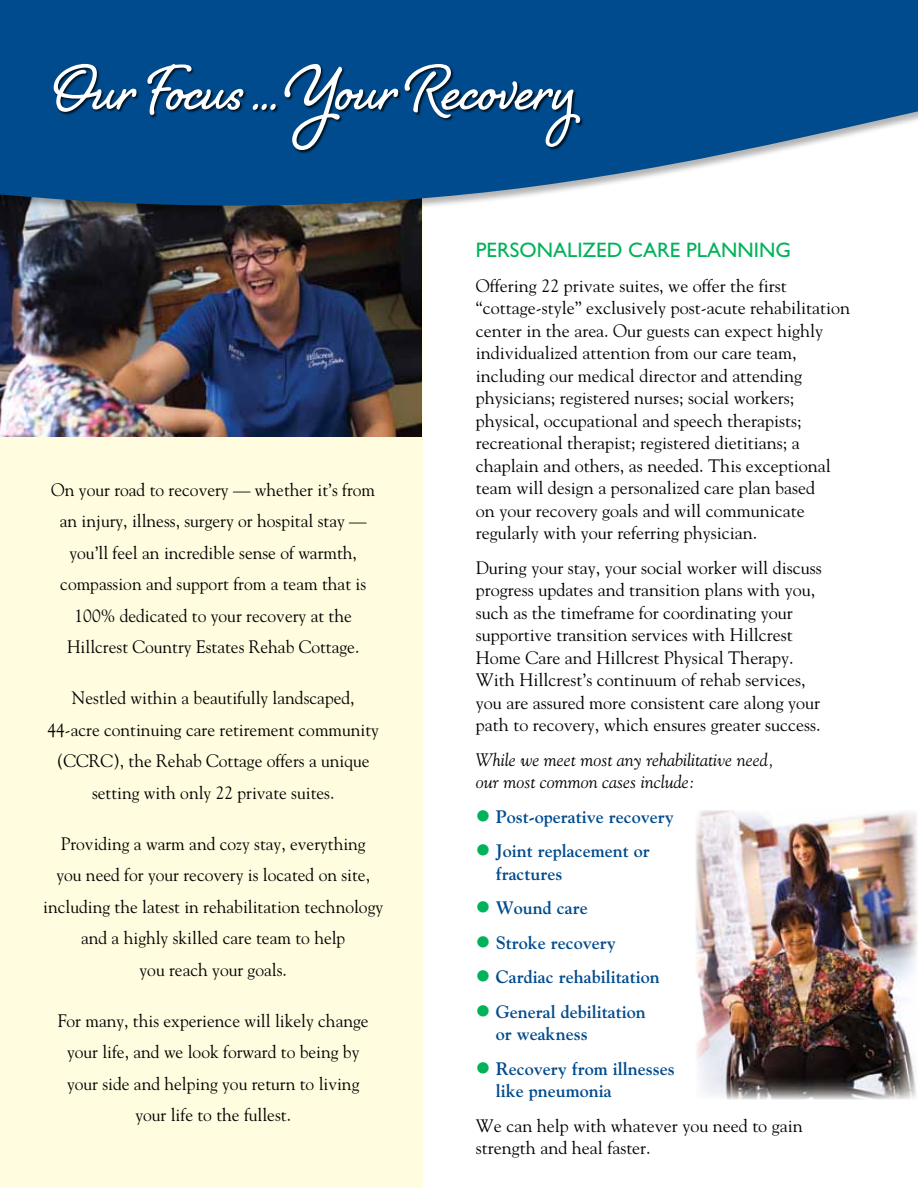
<style>
.page{position:relative;width:918px;height:1188px;background:#fff}
.page>*{position:absolute;margin:0;border:0;box-sizing:border-box;transform-origin:0 0}
.t1{font:700 82.5px "Shelby";color:#fff}
.t2{font:21px "Gill Sans";color:#00b25a}
.t3{font:18px/22.5px "Goudy";color:#000;text-align:center}
.t4{font:700 18px/22.5px "Goudy";color:#004b8d}
.t5{font:italic 18px/22.5px "Goudy";color:#000}
.s1{color:#00b25a}
</style>
<div class="page">
<div style="left:0;top:180px;width:422px;height:1008px;background:#fffcdf"></div>
<img style="left:0;top:217px;width:422px;height:219px">
<div style="left:0;top:0;width:918px;height:217px;background:#000;opacity:.3"></div>
<svg style="left:0;top:0;width:918px;height:211px;background:#2a679c"></svg>
<div style="left:54px;top:64px;width:530px;height:90px;background:#000;opacity:.75"></div>
<img style="left:696px;top:810px;width:222px;height:289px">
<h1 class="t1" style="left:54px;top:32px;width:522px">Our Focus … Your Recovery</h1>
<p class="t3" style="left:51px;top:473px;width:325px;line-height:31.5px">On your road to recovery — whether it’s from an injury, illness, surgery or hospital stay — you’ll feel an incredible sense of warmth, compassion and support from a team that is 100% dedicated to your recovery at the Hillcrest Country Estates Rehab Cottage.</p>
<p class="t3" style="left:47px;top:682px;width:333px;line-height:31.5px">Nestled within a beautifully landscaped, 44-acre continuing care retirement community (CCRC), the Rehab Cottage offers a unique setting with only 22 private suites.</p>
<p class="t3" style="left:43px;top:827px;width:341px;line-height:31.5px">Providing a warm and cozy stay, everything<br>you need for your recovery is located on site, including the latest in rehabilitation technology and a highly skilled care team to help<br>you reach your goals.</p>
<p class="t3" style="left:58px;top:1004px;width:312px;line-height:31.5px">For many, this experience will likely change your life, and we look forward to being by your side and helping you return to living your life to the fullest.</p>
<p class="t2" style="left:476px;top:238px;width:317px">PERSONALIZED CARE PLANNING</p>
<p class="t3" style="left:476px;top:274px;width:376px;text-align:left">Offering 22 private suites, we offer the first “cottage-style” exclusively post-acute rehabilitation center in the area. Our guests can expect highly individualized attention from our care team, including our medical director and attending physicians; registered nurses; social workers; physical, occupational and speech therapists; recreational therapist; registered dietitians; a chaplain and others, as needed. This exceptional team will design a personalized care plan based<br>on your recovery goals and will communicate regularly with your referring physician.</p>
<p class="t3" style="left:476px;top:556px;width:347px;text-align:left">During your stay, your social worker will discuss progress updates and transition plans with you, such as the timeframe for coordinating your supportive transition services with Hillcrest Home Care and Hillcrest Physical Therapy.<br>With Hillcrest’s continuum of rehab services, you are assured more consistent care along your path to recovery, which ensures greater success.</p>
<p class="t5" style="left:476px;top:748px;width:299px">While we meet most any rehabilitative need, our most common cases include:</p>
<p class="t4" style="left:476px;top:805px;width:199px"><span class="s1">●</span> Post-operative recovery</p>
<p class="t4" style="left:496px;top:839px;width:156px;text-indent:-20px"><span class="s1">●</span> Joint replacement or fractures</p>
<p class="t4" style="left:476px;top:896px;width:113px"><span class="s1">●</span> Wound care</p>
<p class="t4" style="left:476px;top:931px;width:141px"><span class="s1">●</span> Stroke recovery</p>
<p class="t4" style="left:476px;top:965px;width:185px"><span class="s1">●</span> Cardiac rehabilitation</p>
<p class="t4" style="left:496px;top:1000px;width:152px;text-indent:-20px"><span class="s1">●</span> General debilitation or weakness</p>
<p class="t4" style="left:496px;top:1057px;width:181px;text-indent:-20px"><span class="s1">●</span> Recovery from illnesses like pneumonia</p>
<p class="t3" style="left:476px;top:1114px;width:328px;text-align:left">We can help with whatever you need to gain strength and heal faster.</p>
</div>
